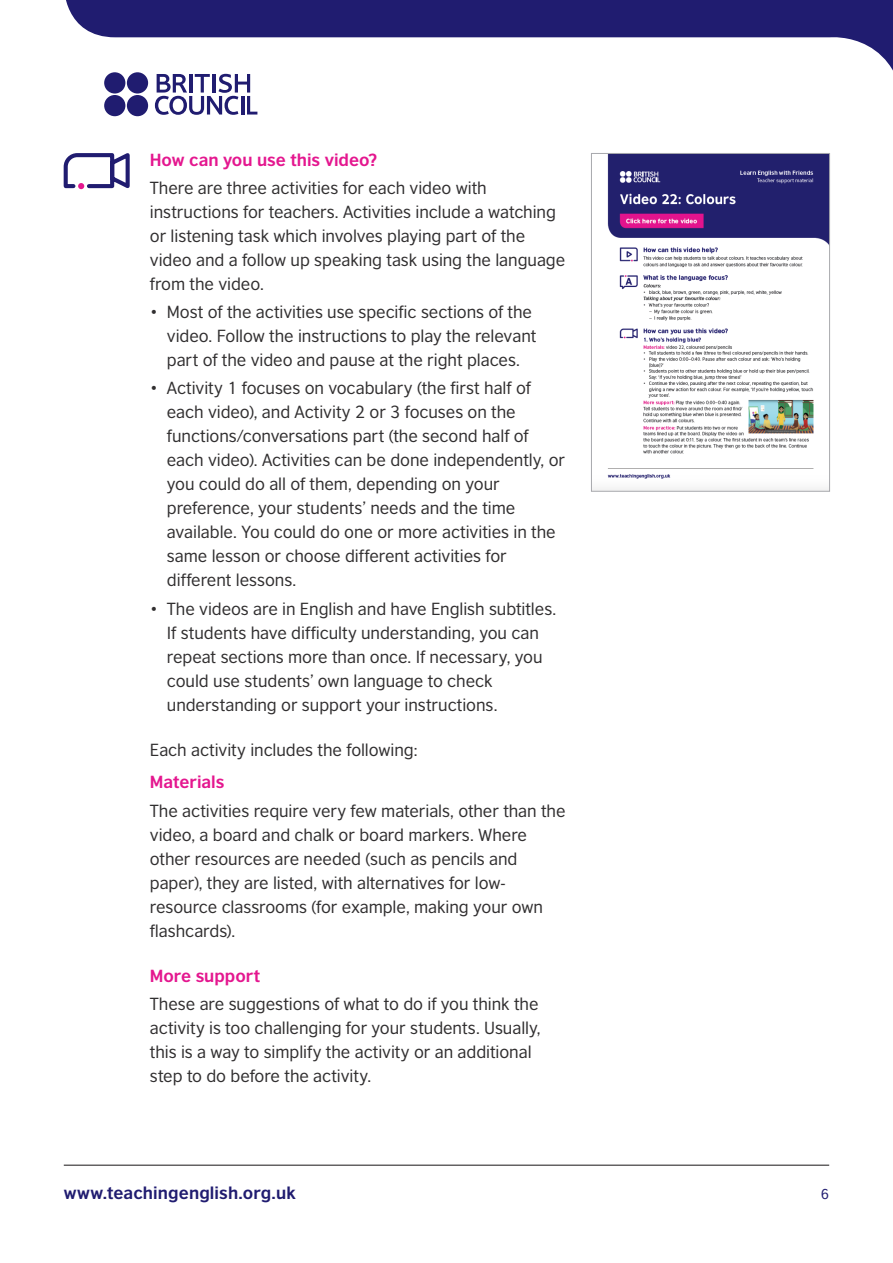
<style>
.page{position:relative;width:893px;height:1263px;background:#fff}
.page>*{position:absolute;margin:0;border:0;box-sizing:border-box;transform-origin:0 0}
.t1{font:16.5px/24px "British Council Sans";letter-spacing:-.005em;color:#312f30}
.t2{font:700 16.5px "British Council Sans";color:#e4178f}
.t3{font:700 16.5px "British Council Sans";letter-spacing:.01em;color:#201c70}
.t4{font:13.5px "British Council Sans";color:#201c70}
</style>
<div class="page">
<svg style="left:66px;top:0;width:827px;height:117px"></svg>
<hr style="left:64px;top:1164px;width:765px;height:2px;background:#312f30">
<svg style="left:155px;top:74px;width:102px;height:41px"></svg>
<div style="left:104px;top:95px;width:21px;height:21px;background:#201c70;border-radius:50%"></div>
<div style="left:127px;top:95px;width:21px;height:21px;background:#201c70;border-radius:50%"></div>
<div style="left:104px;top:72px;width:21px;height:22px;background:#201c70;border-radius:50%"></div>
<div style="left:127px;top:72px;width:21px;height:22px;background:#201c70;border-radius:50%"></div>
<img style="left:593px;top:155px;width:235px;height:335px">
<div style="left:591px;top:153px;width:239px;height:339px;border:1px solid #a8a9ad"></div>
<svg style="left:63px;top:153px;width:67px;height:37px"></svg>
<p class="t2" style="left:150px;top:149px;width:229px">How can you use this video?</p>
<p class="t1" style="left:150px;top:175px;width:417px">There are three activities for each video with instructions for teachers. Activities include a watching or listening task which involves playing part of the video and a follow up speaking task using the language from the video.</p>
<p class="t1" style="left:167px;top:300px;width:371px;text-indent:-17px">• Most of the activities use specific sections of the video. Follow the instructions to play the relevant part of the video and pause at the right places.</p>
<p class="t1" style="left:167px;top:376px;width:400px;text-indent:-17px">• Activity 1 focuses on vocabulary (the first half of each video), and Activity 2 or 3 focuses on the functions/conversations part (the second half of each video). Activities can be done independently, or you could do all of them, depending on your preference, your students’ needs and the time available. You could do one or more activities in the same lesson or choose different activities for different lessons.</p>
<p class="t1" style="left:167px;top:596px;width:391px;text-indent:-17px">• The videos are in English and have English subtitles.<br>If students have difficulty understanding, you can repeat sections more than once. If necessary, you could use students’ own language to check understanding or support your instructions.</p>
<p class="t1" style="left:150px;top:737px;width:269px">Each activity includes the following:</p>
<p class="t2" style="left:150px;top:772px;width:76px">Materials</p>
<p class="t1" style="left:150px;top:798px;width:417px">The activities require very few materials, other than the video, a board and chalk or board markers. Where other resources are needed (such as pencils and paper), they are listed, with alternatives for low&shy;resource classrooms (for example, making your own flashcards).</p>
<p class="t2" style="left:150px;top:965px;width:112px">More support</p>
<p class="t1" style="left:150px;top:992px;width:392px">These are suggestions of what to do if you think the activity is too challenging for your students. Usually, this is a way to simplify the activity or an additional step to do before the activity.</p>
<p class="t3" style="left:64px;top:1182px;width:234px">www.teachingenglish.org.uk</p>
<p class="t4" style="left:821px;top:1186px;width:10px">6</p>
</div>
